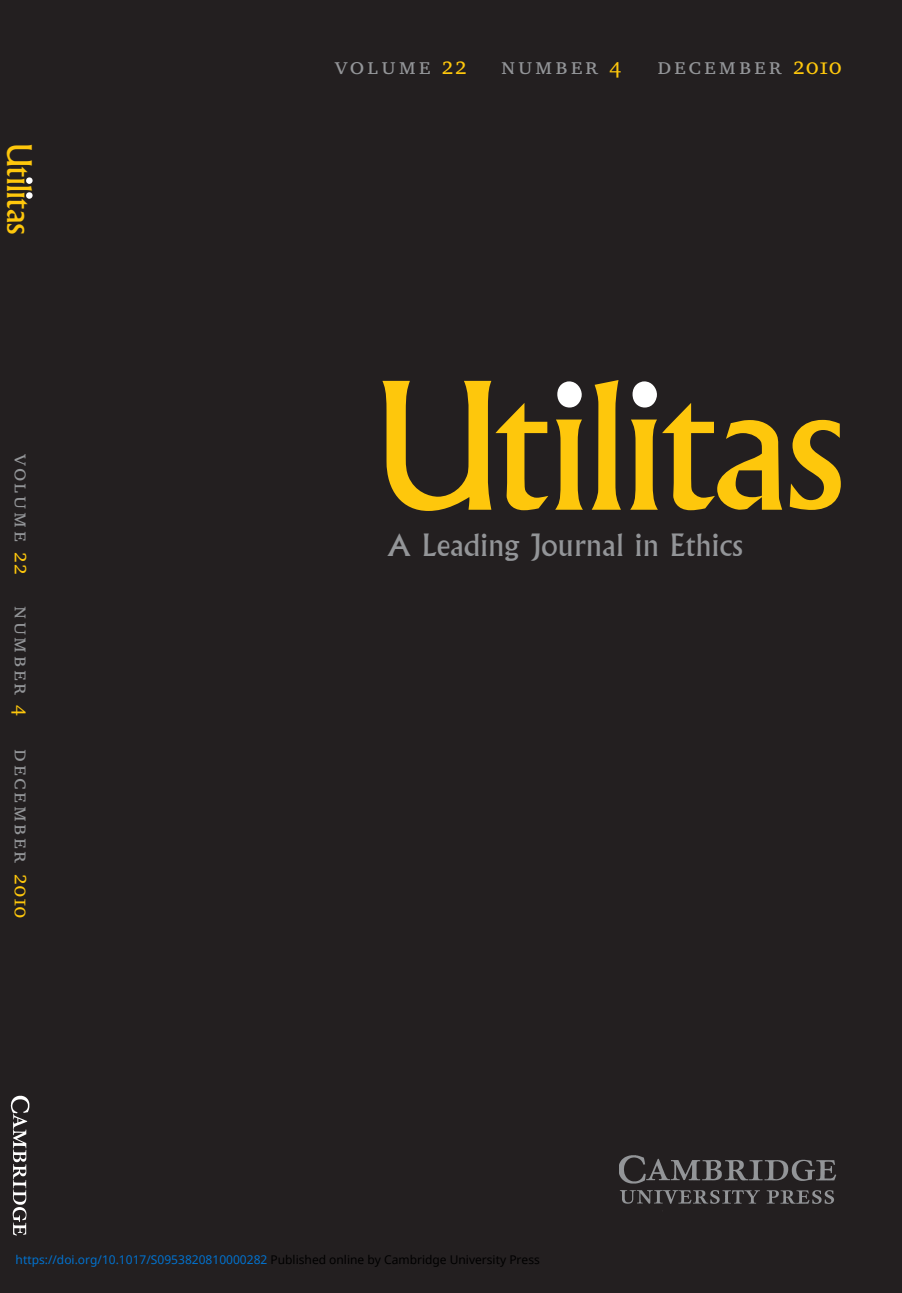
<style>
.page{position:relative;width:902px;height:1293px;background:#fff}
.page>*{position:absolute;margin:0;border:0;box-sizing:border-box;transform-origin:0 0}
.t1{font:171.8px "Albertus";letter-spacing:-.035em;color:#fec70c}
.t2{font:33px "Albertus";letter-spacing:-.035em;color:#fec70c}
.t3{font:30px "Albertus";color:#939598}
.t4{font:24px "Charter ITC Regu SC";letter-spacing:.115em;color:#939598}
.t5{font:22px "Charter ITC Regu SC";letter-spacing:.115em;color:#939598}
.t6{font:12px "Noto Sans";color:#0172cf}
.s1{color:#fec70c}
.s2{color:#000}
</style>
<div class="page">
<div style="left:0;top:0;width:901px;height:1292px;background:#231f20"></div>
<h2 class="t2" style="left:32px;top:143px;width:92px;rotate:90deg">Utılıtas</h2>
<h3 class="t5" style="left:35px;top:453px;width:122px;rotate:90deg">volume <span class="s1">22</span></h3>
<h3 class="t5" style="left:35px;top:606px;width:112px;rotate:90deg">number <span class="s1">4</span></h3>
<h3 class="t5" style="left:35px;top:749px;width:171px;rotate:90deg">december <span class="s1">2010</span></h3>
<h3 class="t4" style="left:335px;top:52px;width:133px">volume <span class="s1">22</span></h3>
<h3 class="t4" style="left:501px;top:52px;width:122px">number <span class="s1">4</span></h3>
<h3 class="t4" style="left:657px;top:52px;width:186px">december <span class="s1">2010</span></h3>
<h1 class="t1" style="left:373px;top:380px;width:472px">Utılıtas</h1>
<h3 class="t3" style="left:387px;top:533px;width:357px">A Leading Journal in Ethics</h3>
<p class="t6" style="left:16px;top:1251px;width:525px">https://doi.org/10.1017/S0953820810000282 <span class="s2">Published online by Cambridge University Press</span></p>
</div>
